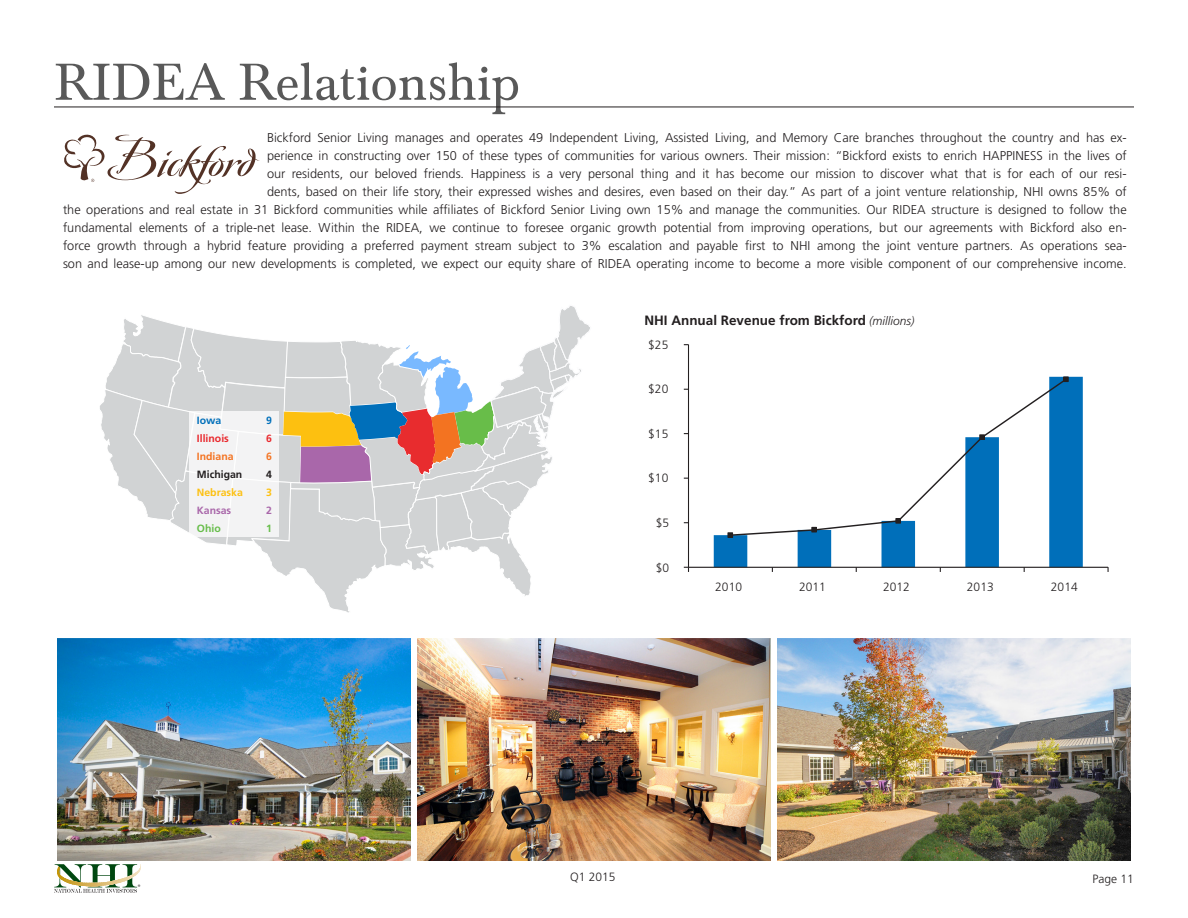
<style>
.page{position:relative;width:1188px;height:918px;background:#fff}
.page>*{position:absolute;margin:0;border:0;box-sizing:border-box;transform-origin:0 0}
.t1{font:54px "Baskerville Com";color:#595959}
.t2{font:700 13.5px "Frutiger LT Std";color:#231f20}
.t3{font:300 12.75px/18px "Frutiger LT Std";color:#231f20;text-align:right}
.t4{font:300 12px "Frutiger LT Std";color:#231f20}
.t5{font:700 10.5px "Frutiger LT Std";color:#e9282d}
.t6{font:700 10.5px "Frutiger LT Std";color:#231f20}
.t7{font:700 10.5px "Frutiger LT Std";color:#fdc010}
.t8{font:700 10.5px "Frutiger LT Std";color:#f47321}
.t9{font:700 10.5px "Frutiger LT Std";color:#a967aa}
.t10{font:700 10.5px "Frutiger LT Std";color:#006fba}
.t11{font:700 10.5px "Frutiger LT Std";color:#67bd4a}
.t12{font:300 6.45px "Helvetica";color:#231f20}
.s1{font-weight:300;font-style:italic;font-size:12px}
</style>
<div class="page">
<img style="left:58px;top:639px;width:1072px;height:221px">
<div style="left:771px;top:632px;width:366px;height:235px;border:6px solid #fff"></div>
<div style="left:51px;top:632px;width:366px;height:235px;border:6px solid #fff"></div>
<div style="left:411px;top:632px;width:366px;height:235px;border:6px solid #fff"></div>
<svg style="left:54px;top:864px;width:88px;height:29px"></svg>
<hr style="left:57px;top:864px;width:2px;height:23px;background:#c49609">
<hr style="left:54px;top:107px;width:1080px;height:1px;background:#231f20">
<svg style="left:64px;top:134px;width:195px;height:60px"></svg>
<svg style="left:100px;top:306px;width:490px;height:307px"></svg>
<div style="left:189px;top:411px;width:90px;height:126px;background:#f3f3f4"></div>
<svg style="left:714px;top:377px;width:369px;height:190px"></svg>
<hr style="left:688px;top:345px;width:1px;height:222px;background:#231f20">
<hr style="left:689px;top:567px;width:419px;height:1px;background:#231f20">
<svg style="left:729px;top:377px;width:339px;height:160px"></svg>
<svg style="left:727px;top:532px;width:6px;height:6px"></svg>
<svg style="left:811px;top:527px;width:6px;height:5px"></svg>
<svg style="left:895px;top:518px;width:6px;height:6px"></svg>
<svg style="left:979px;top:434px;width:6px;height:6px"></svg>
<svg style="left:1063px;top:376px;width:6px;height:6px"></svg>
<h1 class="t1" style="left:54px;top:52px;width:468px">RIDEA Relationship</h1>
<p class="t3" style="left:63px;top:129px;width:1065px">Bickford Senior Living manages and operates 49 Independent Living, Assisted Living, and Memory Care branches throughout the country and has ex-<br>perience in constructing over 150 of these types of communities for various owners. Their mission: “Bickford exists to enrich HAPPINESS in the lives of<br>our residents, our beloved friends. Happiness is a very personal thing and it has become our mission to discover what that is for each of our resi-<br>dents, based on their life story, their expressed wishes and desires, even based on their day.” As part of a joint venture relationship, NHI owns 85% of<br>the operations and real estate in 31 Bickford communities while affiliates of Bickford Senior Living own 15% and manage the communities. Our RIDEA structure is designed to follow the fundamental elements of a triple-net lease. Within the RIDEA, we continue to foresee organic growth potential from improving operations, but our agreements with Bickford also en&shy;force growth through a hybrid feature providing a preferred payment stream subject to 3% escalation and payable first to NHI among the joint venture partners. As operations sea&shy;son and lease-up among our new developments is completed, we expect our equity share of RIDEA operating income to become a more visible component of our comprehensive income.</p>
<p class="t2" style="left:644px;top:312px;width:272px">NHI Annual Revenue from Bickford <span class="s1">(millions)</span></p>
<p class="t4" style="left:648px;top:338px;width:22px">$25</p>
<p class="t10" style="left:197px;top:414px;width:26px">Iowa</p>
<p class="t10" style="left:266px;top:414px;width:7px">9</p>
<p class="t5" style="left:197px;top:432px;width:34px">Illinois</p>
<p class="t5" style="left:266px;top:432px;width:7px">6</p>
<p class="t8" style="left:197px;top:450px;width:38px">Indiana</p>
<p class="t8" style="left:266px;top:450px;width:7px">6</p>
<p class="t6" style="left:197px;top:468px;width:47px">Michigan</p>
<p class="t6" style="left:266px;top:468px;width:7px">4</p>
<p class="t7" style="left:197px;top:486px;width:48px">Nebraska</p>
<p class="t7" style="left:266px;top:486px;width:7px">3</p>
<p class="t9" style="left:197px;top:504px;width:36px">Kansas</p>
<p class="t9" style="left:266px;top:504px;width:7px">2</p>
<p class="t11" style="left:197px;top:522px;width:25px">Ohio</p>
<p class="t11" style="left:266px;top:522px;width:7px">1</p>
<p class="t12" style="left:138px;top:883px;width:4px">®</p>
<p class="t4" style="left:648px;top:382px;width:22px">$20</p>
<p class="t4" style="left:648px;top:427px;width:22px">$15</p>
<p class="t4" style="left:648px;top:472px;width:22px">$10</p>
<p class="t4" style="left:656px;top:516px;width:15px">$5</p>
<p class="t4" style="left:656px;top:561px;width:15px">$0</p>
<p class="t4" style="left:715px;top:580px;width:28px">2010</p>
<p class="t4" style="left:799px;top:580px;width:28px">2011</p>
<p class="t4" style="left:883px;top:580px;width:28px">2012</p>
<p class="t4" style="left:967px;top:580px;width:28px">2013</p>
<p class="t4" style="left:1051px;top:580px;width:28px">2014</p>
<p class="t4" style="left:570px;top:870px;width:47px">Q1 2015</p>
<p class="t4" style="left:1093px;top:872px;width:43px">Page 11</p>
</div>
